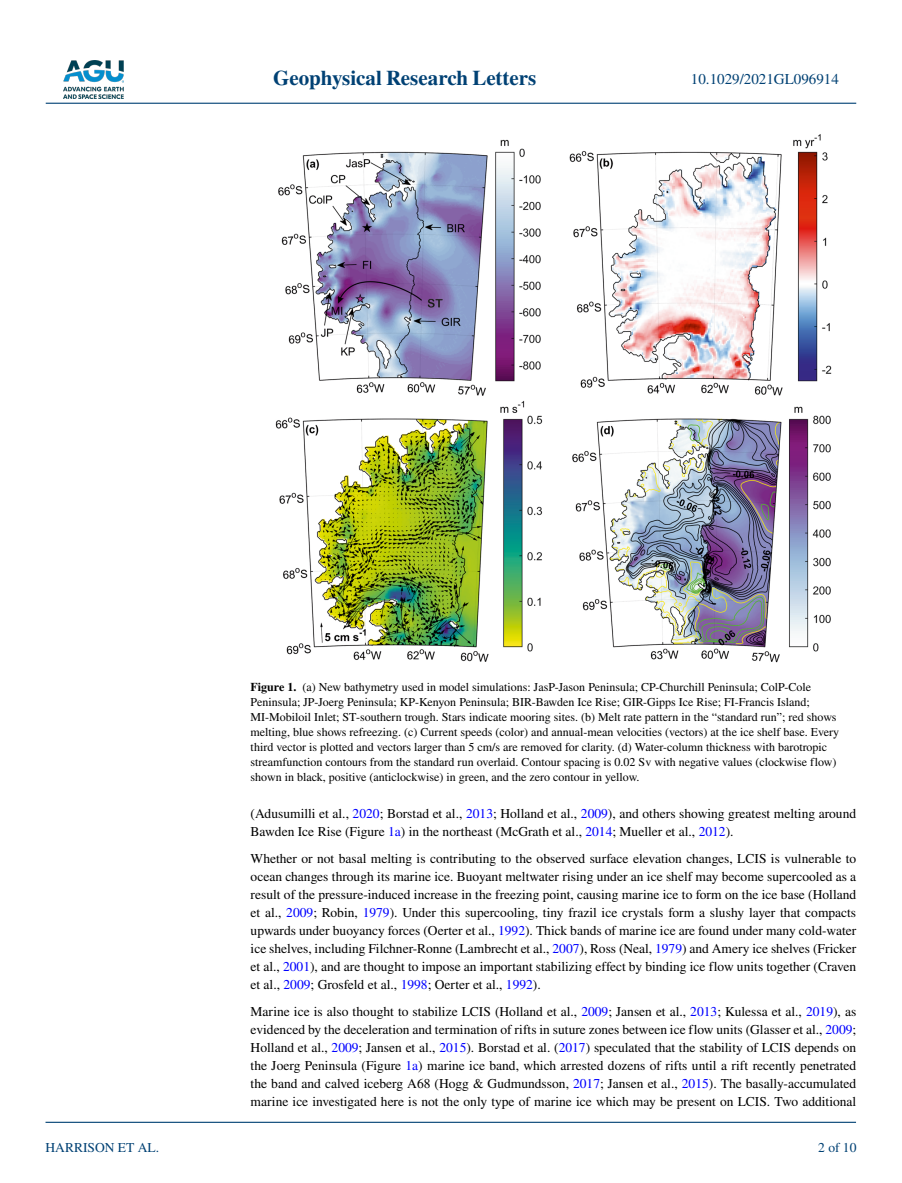
<style>
.page{position:relative;width:902px;height:1183px;background:#fff}
.page>*{position:absolute;margin:0;border:0;box-sizing:border-box;transform-origin:0 0}
.t1{font:700 21px "STIX";color:#004174}
.t2{font:15px "STIX";color:#004174}
.t3{font:13.5px/18px "STIX";color:#000;text-align:justify}
.t4{font:13.5px "STIX";color:#004174}
.t5{font:12px/15px "STIX";color:#000}
.s1{font-weight:700}
.s2{color:#00f}
</style>
<div class="page">
<img style="left:63px;top:60px;width:60px;height:39px">
<hr style="left:46px;top:103px;width:810px;height:1px;background:#004174">
<hr style="left:45px;top:1121px;width:810px;height:1px;background:#004174">
<img style="left:276px;top:134px;width:555px;height:528px">
<h1 class="t1" style="left:273px;top:66px;width:265px">Geophysical Research Letters</h1>
<p class="t2" style="left:691px;top:69px;width:149px">10.1029/2021GL096914</p>
<p class="t4" style="left:45px;top:1138px;width:115px">HARRISON ET AL.</p>
<p class="t5" style="left:250px;top:679px;width:590px"><span class="s1">Figure 1.</span> (a) New bathymetry used in model simulations: JasP-Jason Peninsula; CP-Churchill Peninsula; ColP-Cole Peninsula; JP-Joerg Peninsula; KP-Kenyon Peninsula; BIR-Bawden Ice Rise; GIR-Gipps Ice Rise; FI-Francis Island; MI-Mobiloil Inlet; ST-southern trough. Stars indicate mooring sites. (b) Melt rate pattern in the “standard run”; red shows melting, blue shows refreezing. (c) Current speeds (color) and annual-mean velocities (vectors) at the ice shelf base. Every third vector is plotted and vectors larger than 5 cm/s are removed for clarity. (d) Water-column thickness with barotropic streamfunction contours from the standard run overlaid. Contour spacing is 0.02 Sv with negative values (clockwise flow) shown in black, positive (anticlockwise) in green, and the zero contour in yellow.</p>
<p class="t3" style="left:250px;top:805px;width:607px">(Adusumilli et al., <span class="s2">2020</span>; Borstad et al., <span class="s2">2013</span>; Holland et al., <span class="s2">2009</span>), and others showing greatest melting around<br>Bawden Ice Rise (Figure <span class="s2">1a</span>) in the northeast (McGrath et al., <span class="s2">2014</span>; Mueller et al., <span class="s2">2012</span>).</p>
<p class="t3" style="left:250px;top:850px;width:607px">Whether or not basal melting is contributing to the observed surface elevation changes, LCIS is vulnerable to ocean changes through its marine ice. Buoyant meltwater rising under an ice shelf may become supercooled as a result of the pressure-induced increase in the freezing point, causing marine ice to form on the ice base (Holland et al., <span class="s2">2009</span>; Robin, <span class="s2">1979</span>). Under this supercooling, tiny frazil ice crystals form a slushy layer that compacts upwards under buoyancy forces (Oerter et al., <span class="s2">1992</span>). Thick bands of marine ice are found under many cold-water ice shelves, including Filchner-Ronne (Lambrecht et al., <span class="s2">2007</span>), Ross (Neal, <span class="s2">1979</span>) and Amery ice shelves (Fricker et al., <span class="s2">2001</span>), and are thought to impose an important stabilizing effect by binding ice flow units together (Craven et al., <span class="s2">2009</span>; Grosfeld et al., <span class="s2">1998</span>; Oerter et al., <span class="s2">1992</span>).</p>
<p class="t3" style="left:250px;top:1003px;width:607px">Marine ice is also thought to stabilize LCIS (Holland et al., <span class="s2">2009</span>; Jansen et al., <span class="s2">2013</span>; Kulessa et al., <span class="s2">2019</span>), as evidenced by the deceleration and termination of rifts in suture zones between ice flow units (Glasser et al., <span class="s2">2009</span>; Holland et al., <span class="s2">2009</span>; Jansen et al., <span class="s2">2015</span>). Borstad et al. (<span class="s2">2017</span>) speculated that the stability of LCIS depends on the Joerg Peninsula (Figure <span class="s2">1a</span>) marine ice band, which arrested dozens of rifts until a rift recently penetrated the band and calved iceberg A68 (Hogg &amp; Gudmundsson, <span class="s2">2017</span>; Jansen et al., <span class="s2">2015</span>). The basally-accumulated marine ice investigated here is not the only type of marine ice which may be present on LCIS. Two additional</p>
<p class="t4" style="left:818px;top:1138px;width:40px">2 of 10</p>
</div>
